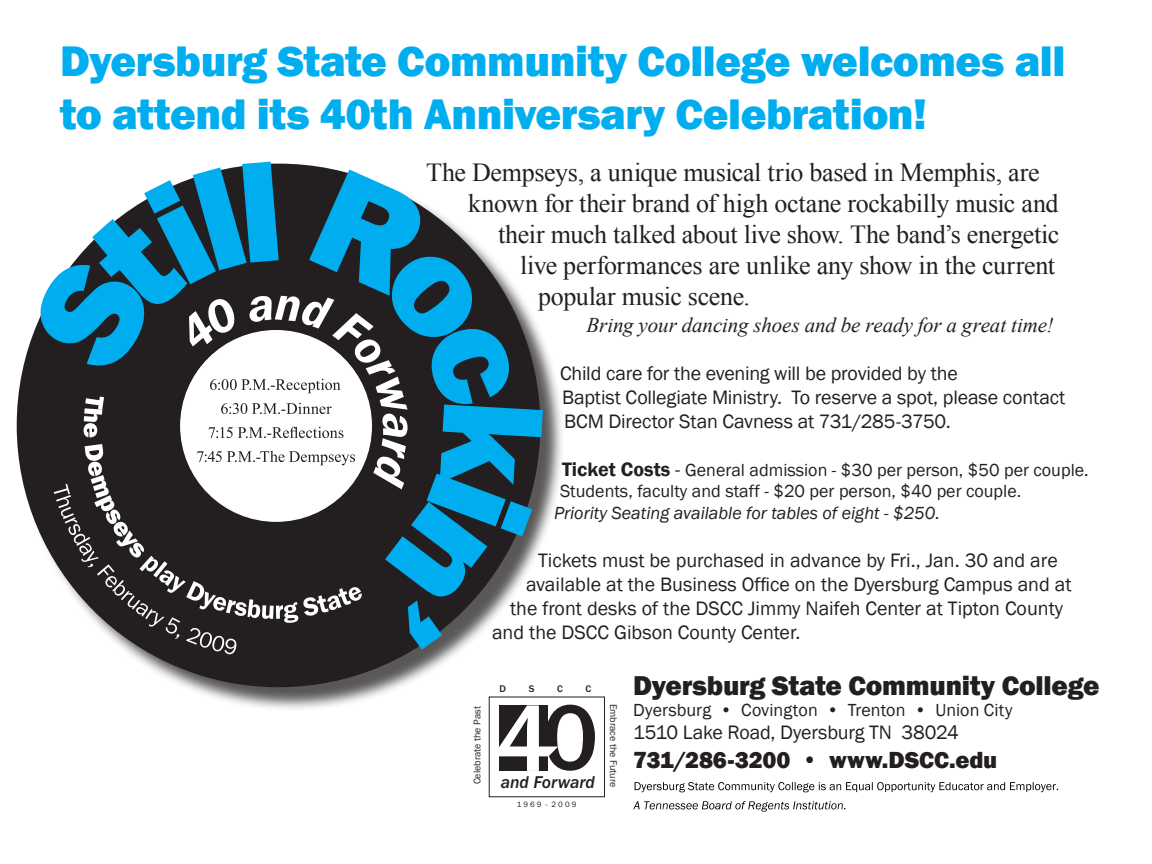
<style>
.page{position:relative;width:1152px;height:864px;background:#fff}
.page>*{position:absolute;margin:0;border:0;box-sizing:border-box;transform-origin:0 0}
.t1{font:800 44px/52.8px "Franklin Gothic";letter-spacing:-.01em;color:#00aeef}
.t2{font:800 28px "Franklin Gothic";letter-spacing:-.01em;color:#231f20}
.t3{font:26px "Times New Roman";letter-spacing:-.015em;color:#231f20}
.t4{font:800 24px "Franklin Gothic";letter-spacing:-.005em;color:#231f20}
.t5{font:italic 21px "Times New Roman";letter-spacing:-.005em;color:#231f20}
.t6{font:20px/24px "Franklin Gothic";color:#231f20}
.t7{font:18px/21.6px "Franklin Gothic";color:#231f20}
.t8{font:italic 18px "Franklin Gothic";color:#231f20}
.t9{font:italic 500 17.6px "Franklin Gothic";color:#231f20}
.t10{font:10px "Franklin Gothic";color:#231f20}
.t11{font:500 10px "Franklin Gothic";color:#231f20}
.t12{font:8px "Franklin Gothic";color:#231f20}
.s1{font-weight:600;font-size:20px}
.s2{font-size:20px}
</style>
<div class="page">
<svg style="left:499px;top:705px;width:96px;height:66px"></svg>
<div style="left:489px;top:697px;width:116px;height:100px;border:1px solid #231f20"></div>
<div style="left:20px;top:167px;width:545px;height:545px;background:#231f20;opacity:.75"></div>
<div style="left:18px;top:165px;width:521px;height:521px;background:#231f20;border-radius:50%"></div>
<svg style="left:54px;top:650px;width:182px;height:5px"></svg>
<svg style="left:39px;top:162px;width:504px;height:488px"></svg>
<svg style="left:635px;top:782px;width:423px;height:10px"></svg>
<svg style="left:633px;top:801px;width:212px;height:11px"></svg>
<div style="left:181px;top:331px;width:190px;height:190px;background:#fff;border-radius:50%"></div>
<svg style="left:197px;top:451px;width:158px;height:14px"></svg>
<svg style="left:208px;top:427px;width:136px;height:11px"></svg>
<svg style="left:221px;top:403px;width:111px;height:11px"></svg>
<svg style="left:210px;top:379px;width:131px;height:14px"></svg>
<h1 class="t1" style="left:60px;top:35px;width:1007px">Dyersburg State Community College welcomes all to attend its 40th Anniversary Celebration!</h1>
<h3 class="t3" style="left:426px;top:154px;width:615px">The Dempseys, a unique musical trio based in Memphis, are</h3>
<h3 class="t3" style="left:468px;top:186px;width:592px">known for their brand of high octane rockabilly music and</h3>
<h3 class="t3" style="left:498px;top:217px;width:563px">their much talked about live show. The band’s energetic</h3>
<h3 class="t3" style="left:520px;top:248px;width:537px">live performances are unlike any show in the current</h3>
<h3 class="t3" style="left:538px;top:279px;width:214px">popular music scene.</h3>
<p class="t5" style="left:587px;top:310px;width:468px">Bring your dancing shoes and be ready for a great time!</p>
<p class="t6" style="left:560px;top:362px;width:507px">Child care for the evening will be provided by the<br>Baptist Collegiate Ministry. To reserve a spot, please contact<br>BCM Director Stan Cavness at 731/285-3750.</p>
<p class="t7" style="left:560px;top:459px;width:530px"><span class="s1">Ticket Costs</span> <span class="s2">-</span> General admission - $30 per person, $50 per couple.<br>Students, faculty and staff - $20 per person, $40 per couple.</p>
<p class="t8" style="left:554px;top:502px;width:387px">Priority Seating available for tables of eight - $250.</p>
<p class="t6" style="left:538px;top:549px;width:521px">Tickets must be purchased in advance by Fri., Jan. 30 and are</p>
<p class="t6" style="left:526px;top:573px;width:547px">available at the Business Office on the Dyersburg Campus and at</p>
<p class="t6" style="left:510px;top:597px;width:555px">the front desks of the DSCC Jimmy Naifeh Center at Tipton County</p>
<p class="t6" style="left:492px;top:621px;width:310px">and the DSCC Gibson County Center.</p>
<p class="t10" style="left:471px;top:784px;width:79px;rotate:-90deg">Celebrate the Past</p>
<p class="t11" style="left:500px;top:682px;width:8px">D</p>
<p class="t11" style="left:529px;top:682px;width:7px">S</p>
<p class="t11" style="left:557px;top:682px;width:7px">C</p>
<p class="t11" style="left:585px;top:682px;width:7px">C</p>
<p class="t9" style="left:501px;top:771px;width:96px">and Forward</p>
<p class="t12" style="left:517px;top:799px;width:61px">1 9 6 9 - 2 0 0 9</p>
<p class="t10" style="left:620px;top:704px;width:85px;rotate:90deg">Embrace the Future</p>
<h2 class="t2" style="left:633px;top:667px;width:468px">Dyersburg State Community College</h2>
<p class="t7" style="left:633px;top:700px;width:381px">Dyersburg • Covington • Trenton • Union City</p>
<p class="t6" style="left:633px;top:721px;width:327px">1510 Lake Road, Dyersburg TN 38024</p>
<p class="t4" style="left:633px;top:744px;width:366px">731/286-3200 • www.DSCC.edu</p>
</div>
